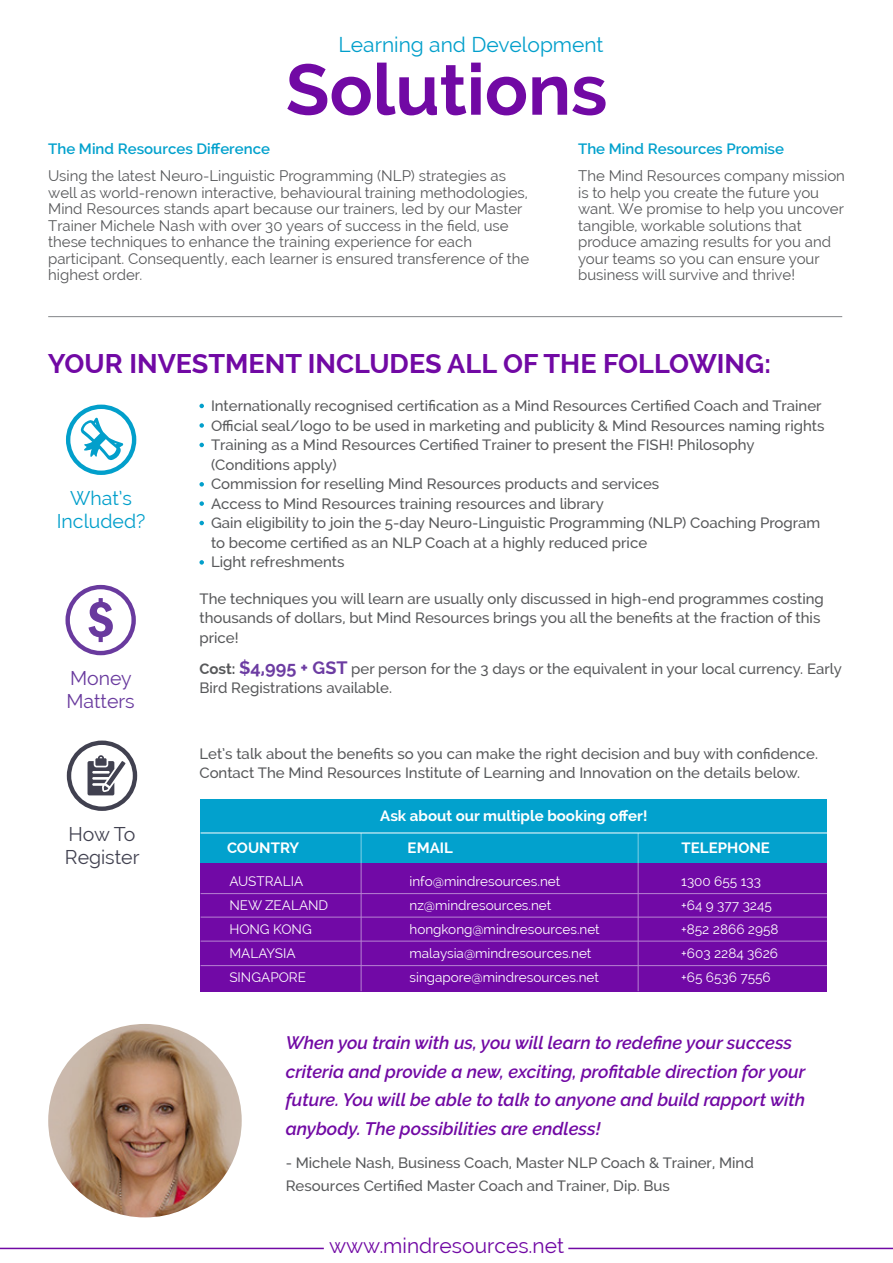
<style>
.page{position:relative;width:893px;height:1263px;background:#fff}
.page>*{position:absolute;margin:0;border:0;box-sizing:border-box;transform-origin:0 0}
.t1{font:700 71.4px "Raleway";color:#7109a4}
.t2{font:700 27px "Raleway";color:#7109a4}
.t3{font:21px "Raleway";color:#029fcb}
.t4{font:21px "Raleway";color:#7109a4}
.t5{font:19.5px/23.4px "Raleway";color:#029fcb;text-align:center}
.t6{font:19.5px/23.4px "Raleway";color:#414150}
.t7{font:19.5px/23.4px "Raleway";color:#693a9e}
.t8{font:italic 600 18px/28.5px "Raleway";color:#7109a4}
.t9{font:500 15px/19.5px "Raleway";color:#58595b}
.t10{font:15px/16.5px "Raleway";color:#58595b}
.t11{font:700 15px "Raleway";color:#fff}
.t12{font:600 15px "Raleway";color:#02a1cd}
.t13{font:13.5px/24px "Raleway";color:#fff}
.s1{font-weight:700}
.s2{font-weight:700;font-size:18px;color:#6c3ca2}
</style>
<div class="page">
<hr style="left:0;top:1248px;width:324px;height:1px;background:#7109a4">
<hr style="left:568px;top:1248px;width:325px;height:1px;background:#7109a4">
<img style="left:48px;top:1024px;width:194px;height:193px;border-radius:97px">
<svg style="left:65px;top:585px;width:71px;height:70px"></svg>
<svg style="left:66px;top:405px;width:70px;height:70px"></svg>
<svg style="left:67px;top:740px;width:70px;height:71px"></svg>
<hr style="left:48px;top:316px;width:794px;height:1px;background:#919396">
<svg style="left:199px;top:404px;width:5px;height:4px"></svg>
<svg style="left:199px;top:423px;width:5px;height:5px"></svg>
<svg style="left:199px;top:443px;width:5px;height:4px"></svg>
<svg style="left:199px;top:482px;width:5px;height:5px"></svg>
<svg style="left:199px;top:501px;width:5px;height:5px"></svg>
<svg style="left:199px;top:521px;width:5px;height:4px"></svg>
<svg style="left:199px;top:560px;width:5px;height:5px"></svg>
<div style="left:201px;top:799px;width:626px;height:193px;background:#7109a6"></div>
<div style="left:201px;top:799px;width:626px;height:64px;background:#02a1cd"></div>
<hr style="left:201px;top:893px;width:626px;height:1px;background:#fff">
<hr style="left:361px;top:833px;width:1px;height:158px;background:#fff">
<hr style="left:638px;top:833px;width:1px;height:158px;background:#fff">
<hr style="left:201px;top:917px;width:626px;height:1px;background:#fff">
<hr style="left:201px;top:941px;width:626px;height:1px;background:#fff">
<hr style="left:201px;top:965px;width:626px;height:1px;background:#fff">
<hr style="left:201px;top:833px;width:626px;height:1px;background:#fff">
<h3 class="t3" style="left:339px;top:32px;width:266px">Learning and Development</h3>
<h1 class="t1" style="left:286px;top:49px;width:323px">Solutions</h1>
<p class="t12" style="left:48px;top:140px;width:223px">The Mind Resources Difference</p>
<p class="t10" style="left:48px;top:167px;width:483px">Using the latest Neuro-Linguistic Programming (NLP) strategies as well as world-renown interactive, behavioural training methodologies, Mind Resources stands apart because our trainers, led by our Master Trainer Michele Nash with over 30 years of success in the field, use these techniques to enhance the training experience for each participant. Consequently, each learner is ensured transference of the highest order.</p>
<p class="t12" style="left:578px;top:140px;width:207px">The Mind Resources Promise</p>
<p class="t10" style="left:578px;top:167px;width:268px">The Mind Resources company mission is to help you create the future you want. We promise to help you uncover tangible, workable solutions that produce amazing results for you and your teams so you can ensure your business will survive and thrive!</p>
<h2 class="t2" style="left:48px;top:349px;width:724px">YOUR INVESTMENT INCLUDES ALL OF THE FOLLOWING:</h2>
<h3 class="t5" style="left:57px;top:486px;width:90px">What’s<br>Included?</h3>
<h3 class="t7" style="left:67px;top:666px;width:70px">Money<br>Matters</h3>
<h3 class="t6" style="left:65px;top:822px;width:76px">How To<br>Register</h3>
<p class="t9" style="left:211px;top:396px;width:615px">Internationally recognised certification as a Mind Resources Certified Coach and Trainer Official seal/logo to be used in marketing and publicity &amp; Mind Resources naming rights Training as a Mind Resources Certified Trainer to present the FISH! Philosophy (Conditions apply)<br>Commission for reselling Mind Resources products and services<br>Access to Mind Resources training resources and library<br>Gain eligibility to join the 5-day Neuro-Linguistic Programming (NLP) Coaching Program to become certified as an NLP Coach at a highly reduced price<br>Light refreshments</p>
<p class="t9" style="left:199px;top:589px;width:626px">The techniques you will learn are usually only discussed in high-end programmes costing thousands of dollars, but Mind Resources brings you all the benefits at the fraction of this price!</p>
<p class="t9" style="left:199px;top:658px;width:644px"><span class="s1">Cost:</span> <span class="s2">$4,995 + GST</span> per person for the 3 days or the equivalent in your local currency. Early<br>Bird Registrations available.</p>
<p class="t9" style="left:199px;top:743px;width:620px">Let’s talk about the benefits so you can make the right decision and buy with confidence.<br>Contact The Mind Resources Institute of Learning and Innovation on the details below.</p>
<p class="t11" style="left:227px;top:839px;width:74px">COUNTRY</p>
<p class="t13" style="left:229px;top:870px;width:100px">AUSTRALIA<br>NEW ZEALAND<br>HONG KONG<br>MALAYSIA<br>SINGAPORE</p>
<p class="t11" style="left:380px;top:807px;width:269px">Ask about our multiple booking offer!</p>
<p class="t11" style="left:408px;top:839px;width:47px">EMAIL</p>
<p class="t11" style="left:682px;top:839px;width:90px">TELEPHONE</p>
<p class="t13" style="left:681px;top:869px;width:99px">1300 655 133 +64 9 377 3245 +852 2866 2958 +603 2284 3626 +65 6536 7556</p>
<p class="t13" style="left:410px;top:870px;width:192px">info@mindresources.net nz@mindresources.net hongkong@mindresources.net malaysia@mindresources.net singapore@mindresources.net</p>
<p class="t8" style="left:286px;top:1029px;width:521px">When you train with us, you will learn to redefine your success criteria and provide a new, exciting, profitable direction for your future. You will be able to talk to anyone and build rapport with anybody. The possibilities are endless!</p>
<p class="t9" style="left:286px;top:1152px;width:470px;line-height:22.5px">- Michele Nash, Business Coach, Master NLP Coach &amp; Trainer, Mind<br>Resources Certified Master Coach and Trainer, Dip. Bus</p>
<h3 class="t4" style="left:329px;top:1233px;width:236px">www.mindresources.net</h3>
</div>
